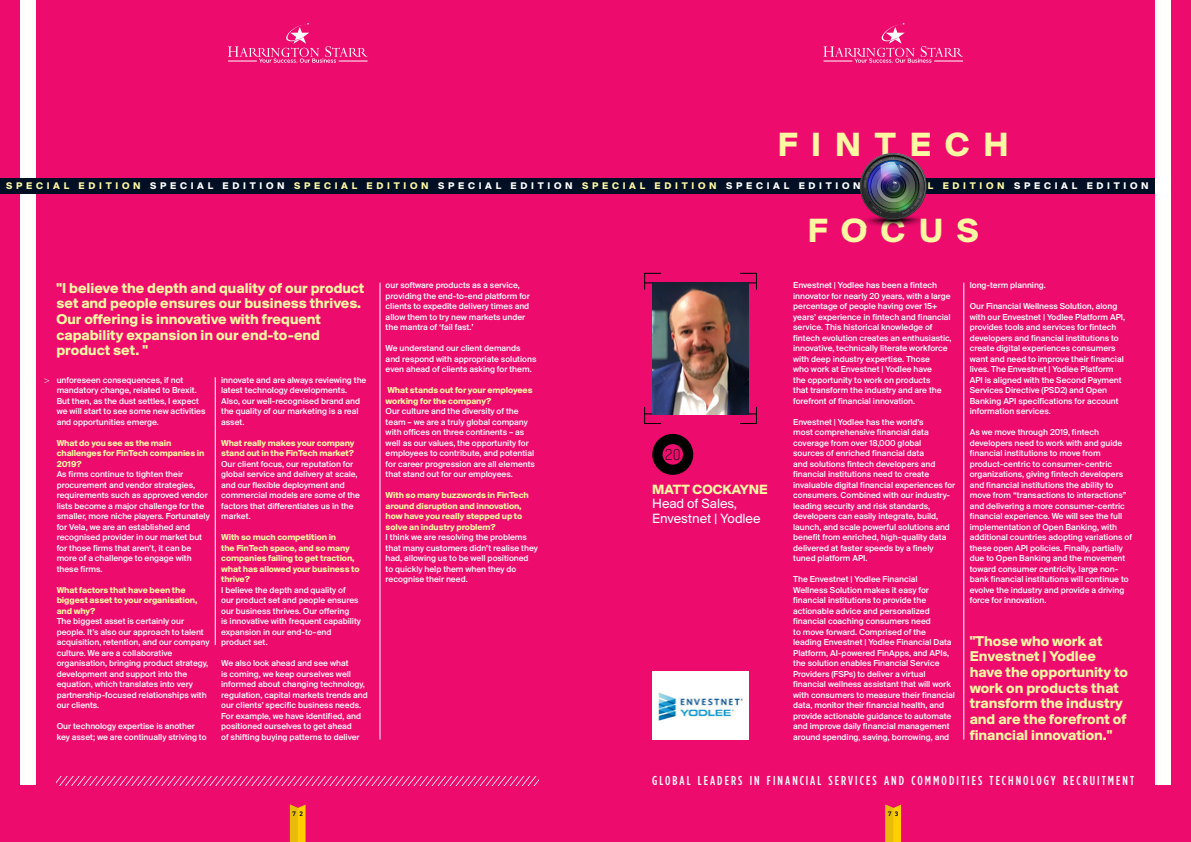
<style>
.page{position:relative;width:1191px;height:842px;background:#ed0c6e}
.page>*{position:absolute;margin:0;border:0;box-sizing:border-box;transform-origin:0 0}
.t1{font:700 35.1px "Suisse BP Intl";letter-spacing:.395em;color:#fff8a3}
.t2{font:300 15.4px "TSTARPRO";color:#000}
.t3{font:700 14.8px/15.7px "Suisse BP Intl";color:#fff8a3}
.t4{font:14px/14.5px "Suisse BP Intl";letter-spacing:-.005em;color:#fff}
.t5{font:700 14px "Suisse BP Intl";letter-spacing:-.005em;color:#fff8a3}
.t6{font:500 12.9px "Gotham Condensed";letter-spacing:.16em;color:#fff}
.t7{font:700 10.1px "Suisse BP Intl";letter-spacing:.37em;color:#fff8a3}
.t8{font:500 9px/10.5px "Suisse BP Intl";color:#fff}
.t9{font:700 9px/10.5px "Suisse BP Intl";letter-spacing:-.01em;color:#fff8a3}
.t10{font:9px "Novarese";color:#fff}
.t11{font:7px "Bree Serif";color:#000}
.s1{color:#fff}
</style>
<div class="page">
<svg style="left:885px;top:804px;width:16px;height:38px"></svg>
<svg style="left:823px;top:23px;width:140px;height:40px"></svg>
<svg style="left:290px;top:804px;width:15px;height:38px"></svg>
<svg style="left:228px;top:23px;width:139px;height:40px"></svg>
<svg style="left:57px;top:776px;width:482px;height:9px"></svg>
<div style="left:1154px;top:0;width:16px;height:785px;background:#fff"></div>
<div style="left:21px;top:0;width:15px;height:785px;background:#fff"></div>
<hr style="left:215px;top:377px;width:1px;height:268px;background:#fff">
<hr style="left:380px;top:283px;width:1px;height:457px;background:#fff">
<div style="left:0;top:178px;width:1154px;height:16px;background:#000f24"></div>
<img style="left:644px;top:273px;width:112px;height:151px">
<svg style="left:652px;top:434px;width:41px;height:41px"></svg>
<hr style="left:963px;top:283px;width:1px;height:457px;background:#fff">
<div style="left:652px;top:671px;width:97px;height:69px;background:#fff"></div>
<img style="left:658px;top:692px;width:85px;height:29px">
<img style="left:860px;top:157px;width:67px;height:69px">
<h1 class="t1" style="left:778px;top:123px;width:232px">FINTECH</h1>
<p class="t7" style="left:6px;top:180px;width:1144px">SPECIAL EDITION <span class="s1">SPECIAL EDITION</span> SPECIAL EDITION <span class="s1">SPECIAL EDITION</span> SPECIAL EDITION <span class="s1">SPECIAL EDITION</span> SPECIAL EDITION <span class="s1">SPECIAL EDITION</span></p>
<h3 class="t3" style="left:56px;top:280px;width:310px">"I believe the depth and quality of our product set and people ensures our business thrives.<br>Our offering is innovative with frequent capability expansion in our end-to-end product set. "</h3>
<p class="t8" style="left:57px;top:374px;width:150px">unforeseen consequences, if not mandatory change, related to Brexit.<br>But then, as the dust settles, I expect we will start to see some new activities and opportunities emerge.</p>
<p class="t9" style="left:57px;top:437px;width:149px">What do you see as the main challenges for FinTech companies in<br>2019?</p>
<p class="t8" style="left:57px;top:469px;width:155px">As firms continue to tighten their procurement and vendor strategies, requirements such as approved vendor lists become a major challenge for the smaller, more niche players. Fortunately for Vela, we are an established and recognised provider in our market but for those firms that aren’t, it can be more of a challenge to engage with these firms.</p>
<p class="t9" style="left:57px;top:584px;width:142px">What factors that have been the biggest asset to your organisation, and why?</p>
<p class="t8" style="left:57px;top:616px;width:154px">The biggest asset is certainly our people. It’s also our approach to talent acquisition, retention, and our company culture. We are a collaborative organisation, bringing product strategy, development and support into the equation, which translates into very partnership-focused relationships with our clients.</p>
<p class="t8" style="left:57px;top:721px;width:151px">Our technology expertise is another key asset; we are continually striving to</p>
<p class="t10" style="left:44px;top:375px;width:7px">&gt;</p>
<p class="t8" style="left:221px;top:374px;width:147px">innovate and are always reviewing the latest technology developments.<br>Also, our well-recognised brand and the quality of our marketing is a real asset.</p>
<p class="t9" style="left:221px;top:437px;width:135px">What really makes your company stand out in the FinTech market?</p>
<p class="t8" style="left:221px;top:458px;width:140px">Our client focus, our reputation for global service and delivery at scale, and our flexible deployment and commercial models are some of the factors that differentiates us in the market.</p>
<p class="t9" style="left:221px;top:532px;width:140px">With so much competition in<br>the FinTech space, and so many companies failing to get traction, what has allowed your business to thrive?</p>
<p class="t8" style="left:221px;top:584px;width:141px">I believe the depth and quality of<br>our product set and people ensures our business thrives. Our offering<br>is innovative with frequent capability expansion in our end-to-end product set.</p>
<p class="t8" style="left:221px;top:658px;width:148px">We also look ahead and see what<br>is coming, we keep ourselves well informed about changing technology, regulation, capital markets trends and our clients’ specific business needs.<br>For example, we have identified, and positioned ourselves to get ahead<br>of shifting buying patterns to deliver</p>
<p class="t8" style="left:386px;top:280px;width:146px">our software products as a service, providing the end-to-end platform for clients to expedite delivery times and allow them to try new markets under the mantra of ‘fail fast.’</p>
<p class="t8" style="left:386px;top:343px;width:152px">We understand our client demands and respond with appropriate solutions even ahead of clients asking for them.</p>
<p class="t9" style="left:386px;top:385px;width:148px">What stands out for your employees working for the company?</p>
<p class="t8" style="left:386px;top:406px;width:151px">Our culture and the diversity of the team – we are a truly global company with offices on three continents – as well as our values, the opportunity for employees to contribute, and potential for career progression are all elements that stand out for our employees.</p>
<p class="t9" style="left:386px;top:490px;width:145px">With so many buzzwords in FinTech around disruption and innovation, how have you really stepped up to solve an industry problem?</p>
<p class="t8" style="left:386px;top:532px;width:154px">I think we are resolving the problems that many customers didn’t realise they had, allowing us to be well positioned to quickly help them when they do recognise their need.</p>
<h2 class="t2" style="left:665px;top:445px;width:17px">20</h2>
<h3 class="t5" style="left:652px;top:481px;width:117px">MATT COCKAYNE</h3>
<h3 class="t4" style="left:652px;top:496px;width:110px">Head of Sales,<br>Envestnet | Yodlee</h3>
<h1 class="t1" style="left:807px;top:210px;width:173px">FOCUS</h1>
<p class="t8" style="left:793px;top:280px;width:160px">Envestnet | Yodlee has been a fintech innovator for nearly 20 years, with a large percentage of people having over 15+ years’ experience in fintech and financial service. This historical knowledge of fintech evolution creates an enthusiastic, innovative, technically literate workforce with deep industry expertise. Those<br>who work at Envestnet | Yodlee have<br>the opportunity to work on products<br>that transform the industry and are the forefront of financial innovation.</p>
<p class="t8" style="left:793px;top:416px;width:164px">Envestnet | Yodlee has the world’s<br>most comprehensive financial data coverage from over 18,000 global<br>sources of enriched financial data<br>and solutions fintech developers and financial institutions need to create invaluable digital financial experiences for consumers. Combined with our industry&shy;leading security and risk standards, developers can easily integrate, build, launch, and scale powerful solutions and benefit from enriched, high-quality data delivered at faster speeds by a finely tuned platform API.</p>
<p class="t8" style="left:793px;top:574px;width:163px">The Envestnet | Yodlee Financial<br>Wellness Solution makes it easy for financial institutions to provide the actionable advice and personalized financial coaching consumers need<br>to move forward. Comprised of the leading Envestnet | Yodlee Financial Data Platform, AI-powered FinApps, and APIs, the solution enables Financial Service Providers (FSPs) to deliver a virtual financial wellness assistant that will work with consumers to measure their financial data, monitor their financial health, and provide actionable guidance to automate and improve daily financial management around spending, saving, borrowing, and</p>
<p class="t8" style="left:969px;top:280px;width:78px">long-term planning.</p>
<p class="t8" style="left:969px;top:301px;width:157px">Our Financial Wellness Solution, along with our Envestnet | Yodlee Platform API, provides tools and services for fintech developers and financial institutions to create digital experiences consumers want and need to improve their financial lives. The Envestnet | Yodlee Platform API is aligned with the Second Payment Services Directive (PSD2) and Open Banking API specifications for account information services.</p>
<p class="t8" style="left:969px;top:427px;width:164px">As we move through 2019, fintech developers need to work with and guide financial institutions to move from product-centric to consumer-centric organizations, giving fintech developers and financial institutions the ability to move from “transactions to interactions” and delivering a more consumer-centric financial experience. We will see the full implementation of Open Banking, with additional countries adopting variations of these open API policies. Finally, partially due to Open Banking and the movement toward consumer centricity, large non&shy;bank financial institutions will continue to evolve the industry and provide a driving force for innovation.</p>
<h3 class="t3" style="left:969px;top:633px;width:160px">"Those who work at<br>Envestnet | Yodlee have the opportunity to work on products that transform the industry and are the forefront of financial innovation."</h3>
<h3 class="t6" style="left:652px;top:774px;width:483px">GLOBAL LEADERS IN FINANCIAL SERVICES AND COMMODITIES TECHNOLOGY RECRUITMENT</h3>
<p class="t11" style="left:292px;top:808px;width:12px">7 2</p>
<p class="t11" style="left:888px;top:808px;width:12px">7 3</p>
</div>
